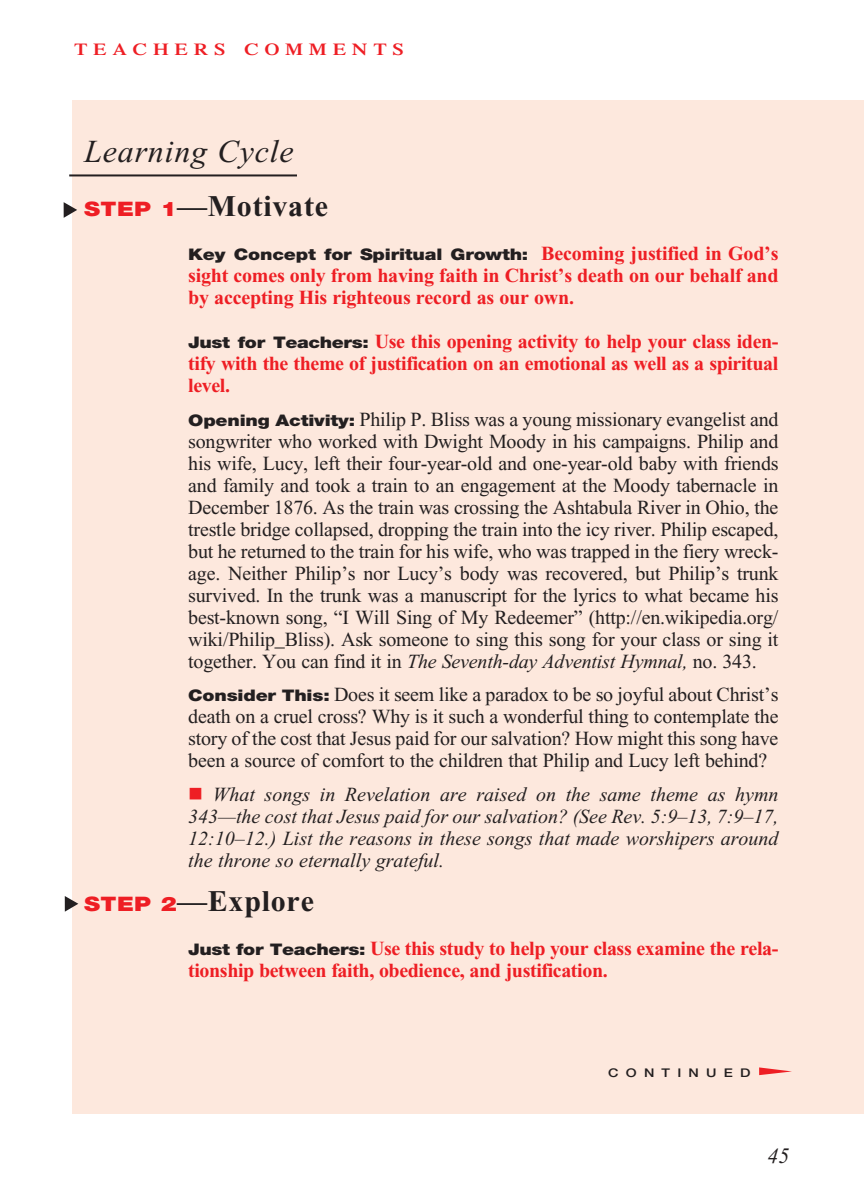
<style>
.page{position:relative;width:864px;height:1188px;background:#fff}
.page>*{position:absolute;margin:0;border:0;box-sizing:border-box;transform-origin:0 0}
.Main_Head_Teachers_C{font:italic 32px "Times New Roman";letter-spacing:.025em;color:#231f20}
.T_Aim_bodyXindent{font:700 30px "Times New Roman";letter-spacing:.025em;color:#231f20}
.t1{font:italic 22px "Times New Roman";color:#231f20}
.First_Line_Space_Tea{font:20px/22px "Times New Roman";letter-spacing:-.01em;color:#231f20;text-align:justify}
.Objectives_Body_Text{font:700 20px/22px "Times New Roman";letter-spacing:-.02em;color:#ee1e24}
.First_Line_Space_Tea-2{font:italic 20px/22px "Times New Roman";color:#231f20;text-align:justify}
.t2{font:600 16.8px "Times";letter-spacing:.285em;color:#ee1e24;scale:1.2 1}
.Objectives_Body_Text-2{font:900 16px "Helvetica Neue";letter-spacing:-.01em;color:#231f20;scale:1.2 1}
._01-Daily_head{font:500 12px "Helvetica Neue";letter-spacing:.5em;color:#231f20;scale:1.2 1}
.s1{font-family:"Helvetica Neue";font-weight:900;font-size:20px;color:#ee1e24}
.s2{font-family:"Times New Roman";font-weight:700;font-size:20px;color:#ee1e24}
.s3{font-family:"Helvetica Neue";font-weight:900;font-size:16px;color:#231f20}
.s4{font-family:"Helvetica Neue";font-weight:900;font-size:16px}
.s5{font-style:italic}
.s6{color:#ee1e24}
</style>
<div class="page">
<div style="left:72px;top:101px;width:792px;height:1013px;background:#fde8dd"></div>
<svg style="left:759px;top:1067px;width:33px;height:8px"></svg>
<hr style="left:69px;top:174px;width:228px;height:2px;background:#231f20">
<svg style="left:64px;top:202px;width:13px;height:16px"></svg>
<svg style="left:65px;top:896px;width:13px;height:16px"></svg>
<p class="t2" style="left:74px;top:39px;width:276px">TEACHERS COMMENTS</p>
<p class="Main_Head_Teachers_C" style="left:84px;top:134px;width:211px">Learning Cycle</p>
<p class="T_Aim_bodyXindent" style="left:84px;top:190px;width:245px"><span class="s1">STEP 1</span>—Motivate</p>
<p class="Objectives_Body_Text-2" style="left:188px;top:245px;width:493px">Key Concept for Spiritual Growth: <span class="s2">Becoming justified in God’s</span></p>
<p class="Objectives_Body_Text" style="left:188px;top:265px;width:592px">sight comes only from having faith in Christ’s death on our behalf and by accepting His righteous record as our own.</p>
<p class="Objectives_Body_Text" style="left:188px;top:331px;width:592px;text-align:justify"><span class="s3">Just for Teachers:</span> Use this opening activity to help your class iden&shy;tify with the theme of justification on an emotional as well as a spiritual level.</p>
<p class="First_Line_Space_Tea" style="left:188px;top:408px;width:592px"><span class="s4">Opening Activity:</span> Philip P. Bliss was a young missionary evangelist and songwriter who worked with Dwight Moody in his campaigns. Philip and his wife, Lucy, left their four-year-old and one-year-old baby with friends and family and took a train to an engagement at the Moody tabernacle in December 1876. As the train was crossing the Ashtabula River in Ohio, the trestle bridge collapsed, dropping the train into the icy river. Philip escaped, but he returned to the train for his wife, who was trapped in the fiery wreck&shy;age. Neither Philip’s nor Lucy’s body was recovered, but Philip’s trunk survived. In the trunk was a manuscript for the lyrics to what became his best-known song, “I Will Sing of My Redeemer” (http://en.wikipedia.org/ wiki/Philip_Bliss). Ask someone to sing this song for your class or sing it together. You can find it in <span class="s5">The Seventh-day Adventist Hymnal,</span> no. 343.</p>
<p class="First_Line_Space_Tea" style="left:188px;top:684px;width:592px"><span class="s4">Consider This:</span> Does it seem like a paradox to be so joyful about Christ’s death on a cruel cross? Why is it such a wonderful thing to contemplate the story of the cost that Jesus paid for our salvation? How might this song have been a source of comfort to the children that Philip and Lucy left behind?</p>
<p class="First_Line_Space_Tea-2" style="left:188px;top:783px;width:592px"><span class="s6">■</span> What songs in Revelation are raised on the same theme as hymn 343—the cost that Jesus paid for our salvation? (See Rev. 5:9–13, 7:9–17, 12:10–12.) List the reasons in these songs that made worshipers around the throne so eternally grateful.</p>
<p class="T_Aim_bodyXindent" style="left:84px;top:884px;width:231px"><span class="s1">STEP 2</span>—Explore</p>
<p class="Objectives_Body_Text" style="left:188px;top:937px;width:592px"><span class="s3">Just for Teachers:</span> Use this study to help your class examine the rela&shy;tionship between faith, obedience, and justification.</p>
<p class="_01-Daily_head" style="left:608px;top:1065px;width:120px">CONTINUED</p>
<p class="t1" style="left:767px;top:1144px;width:23px">45</p>
</div>
